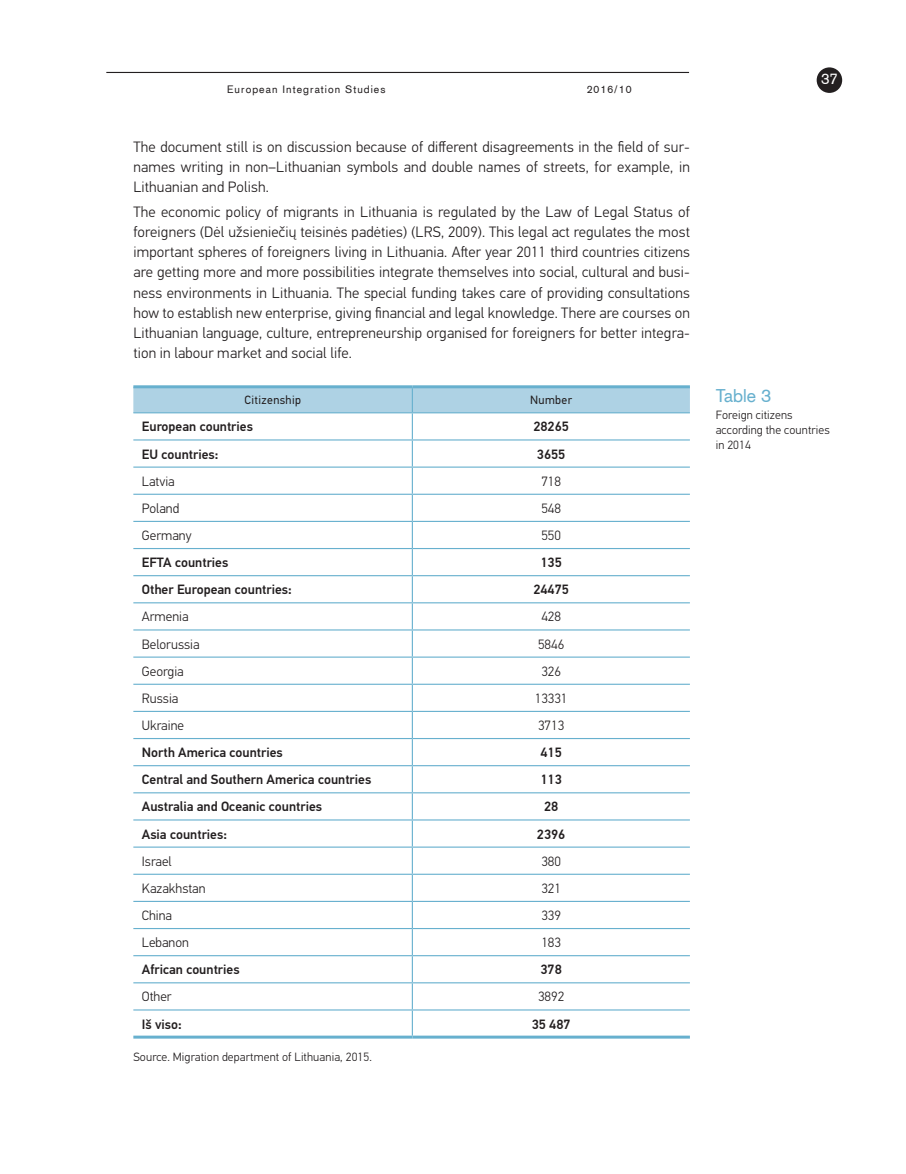
<style>
.page{position:relative;width:906px;height:1174px;background:#fff}
.page>*{position:absolute;margin:0;border:0;box-sizing:border-box;transform-origin:0 0}
.lenteles_nr{font:18px "Akzidenz Grotesk";color:#67b0ce}
.pagrindinis{font:300 15px/20.2px "PF Din Text Pro";letter-spacing:.01em;color:#231f20;text-align:justify}
.t1{font:15px "Akzidenz Grotesk";color:#fff}
.tekstas_lentelėje{font:500 13.5px "PF Din Text Pro";color:#231f20}
.tekstas_lentelėje-2{font:300 13.5px "PF Din Text Pro";color:#231f20}
.Isnasa{font:300 12px "PF Din Text Pro";letter-spacing:.01em;color:#231f20}
.FIG_tekstas{font:300 12px/15px "PF Din Text Pro";letter-spacing:.01em;color:#231f20}
.Lenteles_galva{font:12px "PF Din Text Pro";letter-spacing:.03em;color:#231f20}
.t2{font:10.5px "Akzidenz Grotesk";letter-spacing:.1em;color:#231f20}
</style>
<div class="page">
<hr style="left:106px;top:72px;width:583px;height:1px;background:#231f20">
<div style="left:816px;top:67px;width:26px;height:26px;background:#231f20;border-radius:50%"></div>
<svg style="left:133px;top:388px;width:557px;height:647px"></svg>
<hr style="left:133px;top:385px;width:279px;height:3px;background:#67b0ce">
<hr style="left:412px;top:385px;width:278px;height:3px;background:#67b0ce">
<hr style="left:133px;top:1035px;width:279px;height:3px;background:#67b0ce">
<hr style="left:412px;top:1035px;width:278px;height:3px;background:#67b0ce">
<p class="t2" style="left:227px;top:83px;width:160px">European Integration Studies</p>
<p class="t2" style="left:587px;top:83px;width:46px">2016/10</p>
<p class="pagrindinis" style="left:133px;top:137px;width:558px">The document still is on discussion because of different disagreements in the field of sur&shy;names writing in non–Lithuanian symbols and double names of streets, for example, in Lithuanian and Polish.</p>
<p class="pagrindinis" style="left:133px;top:202px;width:558px">The economic policy of migrants in Lithuania is regulated by the Law of Legal Status of foreigners (Dėl užsieniečių teisinės padėties) (LRS, 2009). This legal act regulates the most important spheres of foreigners living in Lithuania. After year 2011 third countries citizens are getting more and more possibilities integrate themselves into social, cultural and busi&shy;ness environments in Lithuania. The special funding takes care of providing consultations how to establish new enterprise, giving financial and legal knowledge. There are courses on Lithuanian language, culture, entrepreneurship organised for foreigners for better integra&shy;tion in labour market and social life.</p>
<p class="Lenteles_galva" style="left:245px;top:393px;width:58px">Citizenship</p>
<p class="Lenteles_galva" style="left:530px;top:393px;width:43px">Number</p>
<p class="tekstas_lentelėje" style="left:142px;top:419px;width:113px">European countries</p>
<p class="tekstas_lentelėje" style="left:533px;top:419px;width:37px">28265</p>
<p class="tekstas_lentelėje" style="left:142px;top:446px;width:78px">EU countries:</p>
<p class="tekstas_lentelėje" style="left:537px;top:446px;width:30px">3655</p>
<p class="tekstas_lentelėje-2" style="left:142px;top:473px;width:34px">Latvia</p>
<p class="tekstas_lentelėje-2" style="left:541px;top:473px;width:21px">718</p>
<p class="tekstas_lentelėje-2" style="left:142px;top:500px;width:39px">Poland</p>
<p class="tekstas_lentelėje-2" style="left:541px;top:500px;width:21px">548</p>
<p class="tekstas_lentelėje-2" style="left:142px;top:527px;width:51px">Germany</p>
<p class="tekstas_lentelėje-2" style="left:541px;top:527px;width:21px">550</p>
<p class="tekstas_lentelėje" style="left:142px;top:554px;width:88px">EFTA countries</p>
<p class="tekstas_lentelėje" style="left:540px;top:554px;width:23px">135</p>
<p class="tekstas_lentelėje" style="left:142px;top:581px;width:151px">Other European countries:</p>
<p class="tekstas_lentelėje" style="left:533px;top:581px;width:37px">24475</p>
<p class="tekstas_lentelėje-2" style="left:142px;top:609px;width:48px">Armenia</p>
<p class="tekstas_lentelėje-2" style="left:541px;top:609px;width:21px">428</p>
<p class="tekstas_lentelėje-2" style="left:142px;top:636px;width:59px">Belorussia</p>
<p class="tekstas_lentelėje-2" style="left:538px;top:636px;width:28px">5846</p>
<p class="tekstas_lentelėje-2" style="left:142px;top:663px;width:43px">Georgia</p>
<p class="tekstas_lentelėje-2" style="left:541px;top:663px;width:21px">326</p>
<p class="tekstas_lentelėje-2" style="left:142px;top:690px;width:38px">Russia</p>
<p class="tekstas_lentelėje-2" style="left:535px;top:690px;width:34px">13331</p>
<p class="tekstas_lentelėje-2" style="left:142px;top:717px;width:44px">Ukraine</p>
<p class="tekstas_lentelėje-2" style="left:538px;top:717px;width:28px">3713</p>
<p class="tekstas_lentelėje" style="left:142px;top:744px;width:142px">North America countries</p>
<p class="tekstas_lentelėje" style="left:540px;top:744px;width:23px">415</p>
<p class="tekstas_lentelėje" style="left:142px;top:771px;width:231px">Central and Southern America countries</p>
<p class="tekstas_lentelėje" style="left:540px;top:771px;width:23px">113</p>
<p class="tekstas_lentelėje" style="left:142px;top:798px;width:182px">Australia and Oceanic countries</p>
<p class="tekstas_lentelėje" style="left:544px;top:798px;width:16px">28</p>
<p class="tekstas_lentelėje" style="left:142px;top:826px;width:87px">Asia countries:</p>
<p class="tekstas_lentelėje" style="left:537px;top:826px;width:30px">2396</p>
<p class="tekstas_lentelėje-2" style="left:142px;top:853px;width:31px">Israel</p>
<p class="tekstas_lentelėje-2" style="left:541px;top:853px;width:21px">380</p>
<p class="tekstas_lentelėje-2" style="left:142px;top:880px;width:65px">Kazakhstan</p>
<p class="tekstas_lentelėje-2" style="left:541px;top:880px;width:21px">321</p>
<p class="tekstas_lentelėje-2" style="left:142px;top:907px;width:32px">China</p>
<p class="tekstas_lentelėje-2" style="left:541px;top:907px;width:21px">339</p>
<p class="tekstas_lentelėje-2" style="left:142px;top:934px;width:49px">Lebanon</p>
<p class="tekstas_lentelėje-2" style="left:541px;top:934px;width:21px">183</p>
<p class="tekstas_lentelėje" style="left:142px;top:961px;width:99px">African countries</p>
<p class="tekstas_lentelėje" style="left:540px;top:961px;width:23px">378</p>
<p class="tekstas_lentelėje-2" style="left:142px;top:989px;width:31px">Other</p>
<p class="tekstas_lentelėje-2" style="left:538px;top:989px;width:28px">3892</p>
<p class="tekstas_lentelėje" style="left:142px;top:1015px;width:41px">Iš viso:</p>
<p class="tekstas_lentelėje" style="left:532px;top:1015px;width:40px">35 487</p>
<p class="Isnasa" style="left:133px;top:1049px;width:240px">Source. Migration department of Lithuania, 2015.</p>
<p class="t1" style="left:821px;top:69px;width:18px">37</p>
<p class="lenteles_nr" style="left:715px;top:384px;width:57px">Table 3</p>
<p class="FIG_tekstas" style="left:715px;top:408px;width:116px">Foreign citizens according the countries in 2014</p>
</div>
